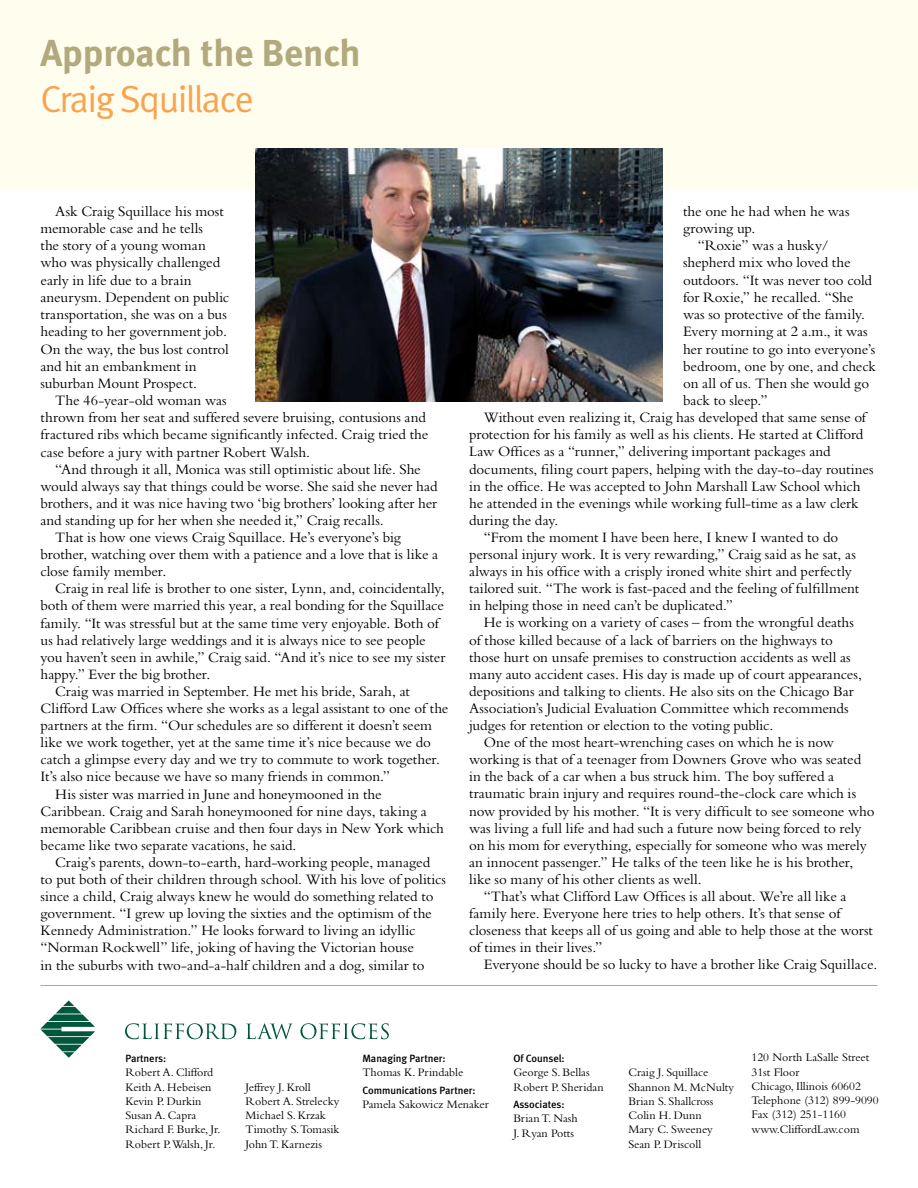
<style>
.page{position:relative;width:918px;height:1188px;background:#fff}
.page>*{position:absolute;margin:0;border:0;box-sizing:border-box;transform-origin:0 0}
.t1{font:700 37.5px "Meta Bank";color:#b2aa7e}
.t2{font:37.5px "Meta Bank Normal";letter-spacing:-.045em;color:#f9a350}
.t3{font:15px/17.2px "Bembo";letter-spacing:-.005em;color:#000}
.t4{font:12px/14.2px "Bembo";color:#000}
.t5{font:500 10.5px "Meta Bank";color:#000}
</style>
<div class="page">
<svg style="left:40px;top:1000px;width:55px;height:58px"></svg>
<svg style="left:125px;top:1023px;width:111px;height:16px"></svg>
<svg style="left:246px;top:1023px;width:47px;height:16px"></svg>
<svg style="left:300px;top:1023px;width:89px;height:16px"></svg>
<div style="left:0;top:0;width:918px;height:189px;background:#fffded"></div>
<img style="left:255px;top:148px;width:408px;height:254px">
<hr style="left:40px;top:985px;width:838px;height:1px;background:#b2aa7e">
<h1 class="t1" style="left:40px;top:30px;width:322px">Approach the Bench</h1>
<h1 class="t2" style="left:40px;top:78px;width:215px">Craig Squillace</h1>
<p class="t3" style="left:40px;top:202px;width:190px;text-indent:15px">Ask Craig Squillace his most memorable case and he tells<br>the story of a young woman who was physically challenged early in life due to a brain aneurysm. Dependent on public transportation, she was on a bus heading to her government job.<br>On the way, the bus lost control and hit an embankment in suburban Mount Prospect.</p>
<p class="t3" style="left:40px;top:392px;width:389px;text-indent:15px">The 46-year-old woman was<br>thrown from her seat and suffered severe bruising, contusions and fractured ribs which became significantly infected. Craig tried the case before a jury with partner Robert Walsh.</p>
<p class="t3" style="left:55px;top:460px;width:367px">“And through it all, Monica was still optimistic about life. She</p>
<p class="t3" style="left:40px;top:477px;width:399px">would always say that things could be worse. She said she never had</p>
<p class="t3" style="left:40px;top:494px;width:398px">brothers, and it was nice having two ‘big brothers’ looking after her</p>
<p class="t3" style="left:40px;top:511px;width:345px">and standing up for her when she needed it,” Craig recalls.</p>
<p class="t3" style="left:55px;top:528px;width:347px">That is how one views Craig Squillace. He’s everyone’s big</p>
<p class="t3" style="left:40px;top:546px;width:399px">brother, watching over them with a patience and a love that is like a</p>
<p class="t3" style="left:40px;top:563px;width:127px">close family member.</p>
<p class="t3" style="left:55px;top:580px;width:391px">Craig in real life is brother to one sister, Lynn, and, coincidentally,</p>
<p class="t3" style="left:40px;top:597px;width:405px">both of them were married this year, a real bonding for the Squillace</p>
<p class="t3" style="left:40px;top:614px;width:400px">family. “It was stressful but at the same time very enjoyable. Both of</p>
<p class="t3" style="left:40px;top:631px;width:387px">us had relatively large weddings and it is always nice to see people</p>
<p class="t3" style="left:40px;top:648px;width:406px">you haven’t seen in awhile,” Craig said. “And it’s nice to see my sister</p>
<p class="t3" style="left:40px;top:665px;width:171px">happy.” Ever the big brother.</p>
<p class="t3" style="left:55px;top:682px;width:356px">Craig was married in September. He met his bride, Sarah, at</p>
<p class="t3" style="left:40px;top:699px;width:409px">Clifford Law Offices where she works as a legal assistant to one of the</p>
<p class="t3" style="left:40px;top:717px;width:393px">partners at the firm. “Our schedules are so different it doesn’t seem</p>
<p class="t3" style="left:40px;top:734px;width:392px">like we work together, yet at the same time it’s nice because we do</p>
<p class="t3" style="left:40px;top:751px;width:401px">catch a glimpse every day and we try to commute to work together.</p>
<p class="t3" style="left:40px;top:768px;width:351px">It’s also nice because we have so many friends in common.”</p>
<p class="t3" style="left:55px;top:785px;width:328px">His sister was married in June and honeymooned in the</p>
<p class="t3" style="left:40px;top:802px;width:388px">Caribbean. Craig and Sarah honeymooned for nine days, taking a</p>
<p class="t3" style="left:40px;top:819px;width:405px">memorable Caribbean cruise and then four days in New York which</p>
<p class="t3" style="left:40px;top:836px;width:258px">became like two separate vacations, he said.</p>
<p class="t3" style="left:55px;top:853px;width:377px">Craig’s parents, down-to-earth, hard-working people, managed</p>
<p class="t3" style="left:40px;top:870px;width:407px">to put both of their children through school. With his love of politics</p>
<p class="t3" style="left:40px;top:888px;width:395px">since a child, Craig always knew he would do something related to</p>
<p class="t3" style="left:40px;top:905px;width:393px">government. “I grew up loving the sixties and the optimism of the</p>
<p class="t3" style="left:40px;top:922px;width:377px">Kennedy Administration.” He looks forward to living an idyllic</p>
<p class="t3" style="left:40px;top:939px;width:375px">“Norman Rockwell” life, joking of having the Victorian house</p>
<p class="t3" style="left:40px;top:956px;width:386px">in the suburbs with two-and-a-half children and a dog, similar to</p>
<p class="t3" style="left:683px;top:202px;width:168px">the one he had when he was growing up.</p>
<p class="t3" style="left:698px;top:236px;width:132px">“Roxie” was a husky/</p>
<p class="t3" style="left:683px;top:254px;width:169px">shepherd mix who loved the</p>
<p class="t3" style="left:683px;top:271px;width:191px">outdoors. “It was never too cold</p>
<p class="t3" style="left:683px;top:288px;width:172px">for Roxie,” he recalled. “She</p>
<p class="t3" style="left:683px;top:305px;width:184px">was so protective of the family.</p>
<p class="t3" style="left:683px;top:323px;width:186px">Every morning at 2 a.m., it was</p>
<p class="t3" style="left:683px;top:340px;width:194px">her routine to go into everyone’s</p>
<p class="t3" style="left:683px;top:357px;width:194px">bedroom, one by one, and check</p>
<p class="t3" style="left:683px;top:374px;width:188px">on all of us. Then she would go</p>
<p class="t3" style="left:683px;top:392px;width:86px">back to sleep.”</p>
<p class="t3" style="left:484px;top:409px;width:384px">Without even realizing it, Craig has developed that same sense of</p>
<p class="t3" style="left:469px;top:426px;width:396px">protection for his family as well as his clients. He started at Clifford</p>
<p class="t3" style="left:469px;top:443px;width:363px">Law Offices as a “runner,” delivering important packages and</p>
<p class="t3" style="left:469px;top:460px;width:406px">documents, filing court papers, helping with the day-to-day routines</p>
<p class="t3" style="left:469px;top:477px;width:393px">in the office. He was accepted to John Marshall Law School which</p>
<p class="t3" style="left:469px;top:494px;width:391px">he attended in the evenings while working full-time as a law clerk</p>
<p class="t3" style="left:469px;top:511px;width:91px">during the day.</p>
<p class="t3" style="left:484px;top:528px;width:356px">“From the moment I have been here, I knew I wanted to do</p>
<p class="t3" style="left:469px;top:545px;width:388px">personal injury work. It is very rewarding,” Craig said as he sat, as</p>
<p class="t3" style="left:469px;top:563px;width:384px">always in his office with a crisply ironed white shirt and perfectly</p>
<p class="t3" style="left:469px;top:580px;width:392px">tailored suit. “The work is fast-paced and the feeling of fulfillment</p>
<p class="t3" style="left:469px;top:597px;width:265px">in helping those in need can’t be duplicated.”</p>
<p class="t3" style="left:484px;top:614px;width:372px">He is working on a variety of cases – from the wrongful deaths</p>
<p class="t3" style="left:469px;top:631px;width:365px">of those killed because of a lack of barriers on the highways to</p>
<p class="t3" style="left:469px;top:648px;width:383px">those hurt on unsafe premises to construction accidents as well as</p>
<p class="t3" style="left:469px;top:665px;width:394px">many auto accident cases. His day is made up of court appearances,</p>
<p class="t3" style="left:469px;top:682px;width:386px">depositions and talking to clients. He also sits on the Chicago Bar</p>
<p class="t3" style="left:469px;top:699px;width:381px">Association’s Judicial Evaluation Committee which recommends</p>
<p class="t3" style="left:469px;top:716px;width:306px">judges for retention or election to the voting public.</p>
<p class="t3" style="left:484px;top:734px;width:352px">One of the most heart-wrenching cases on which he is now</p>
<p class="t3" style="left:469px;top:751px;width:394px">working is that of a teenager from Downers Grove who was seated</p>
<p class="t3" style="left:469px;top:768px;width:367px">in the back of a car when a bus struck him. The boy suffered a</p>
<p class="t3" style="left:469px;top:785px;width:389px">traumatic brain injury and requires round-the-clock care which is</p>
<p class="t3" style="left:469px;top:802px;width:407px">now provided by his mother. “It is very difficult to see someone who</p>
<p class="t3" style="left:469px;top:819px;width:394px">was living a full life and had such a future now being forced to rely</p>
<p class="t3" style="left:469px;top:836px;width:399px">on his mom for everything, especially for someone who was merely</p>
<p class="t3" style="left:469px;top:853px;width:386px">an innocent passenger.” He talks of the teen like he is his brother,</p>
<p class="t3" style="left:469px;top:870px;width:234px">like so many of his other clients as well.</p>
<p class="t3" style="left:484px;top:887px;width:364px">“That’s what Clifford Law Offices is all about. We’re all like a</p>
<p class="t3" style="left:469px;top:905px;width:373px">family here. Everyone here tries to help others. It’s that sense of</p>
<p class="t3" style="left:469px;top:922px;width:405px">closeness that keeps all of us going and able to help those at the worst</p>
<p class="t3" style="left:469px;top:939px;width:135px">of times in their lives.”</p>
<p class="t3" style="left:484px;top:956px;width:395px">Everyone should be so lucky to have a brother like Craig Squillace.</p>
<p class="t5" style="left:125px;top:1052px;width:42px">Partners:</p>
<p class="t4" style="left:125px;top:1065px;width:97px">Robert A. Clifford<br>Keith A. Hebeisen<br>Kevin P. Durkin<br>Susan A. Capra<br>Richard F. Burke, Jr.<br>Robert P.Walsh, Jr.</p>
<p class="t4" style="left:246px;top:1080px;width:96px">Jeffrey J. Kroll<br>Robert A. Strelecky<br>Michael S. Krzak<br>Timothy S.Tomasik<br>John T. Karnezis</p>
<p class="t5" style="left:362px;top:1052px;width:85px">Managing Partner:</p>
<p class="t4" style="left:362px;top:1065px;width:102px">Thomas K. Prindable</p>
<p class="t5" style="left:362px;top:1084px;width:115px">Communications Partner:</p>
<p class="t4" style="left:362px;top:1097px;width:128px">Pamela Sakowicz Menaker</p>
<p class="t5" style="left:513px;top:1052px;width:53px">Of Counsel:</p>
<p class="t4" style="left:513px;top:1065px;width:92px">George S. Bellas<br>Robert P. Sheridan</p>
<p class="t5" style="left:513px;top:1098px;width:53px">Associates:</p>
<p class="t4" style="left:513px;top:1111px;width:66px">Brian T. Nash<br>J. Ryan Potts</p>
<p class="t4" style="left:628px;top:1065px;width:107px">Craig J. Squillace<br>Shannon M. McNulty<br>Brian S. Shallcross<br>Colin H. Dunn<br>Mary C. Sweeney<br>Sean P. Driscoll</p>
<p class="t4" style="left:752px;top:1050px;width:129px">120 North LaSalle Street<br>31st Floor<br>Chicago, Illinois 60602<br>Telephone (312) 899-9090<br>Fax (312) 251-1160 www.CliffordLaw.com</p>
</div>
